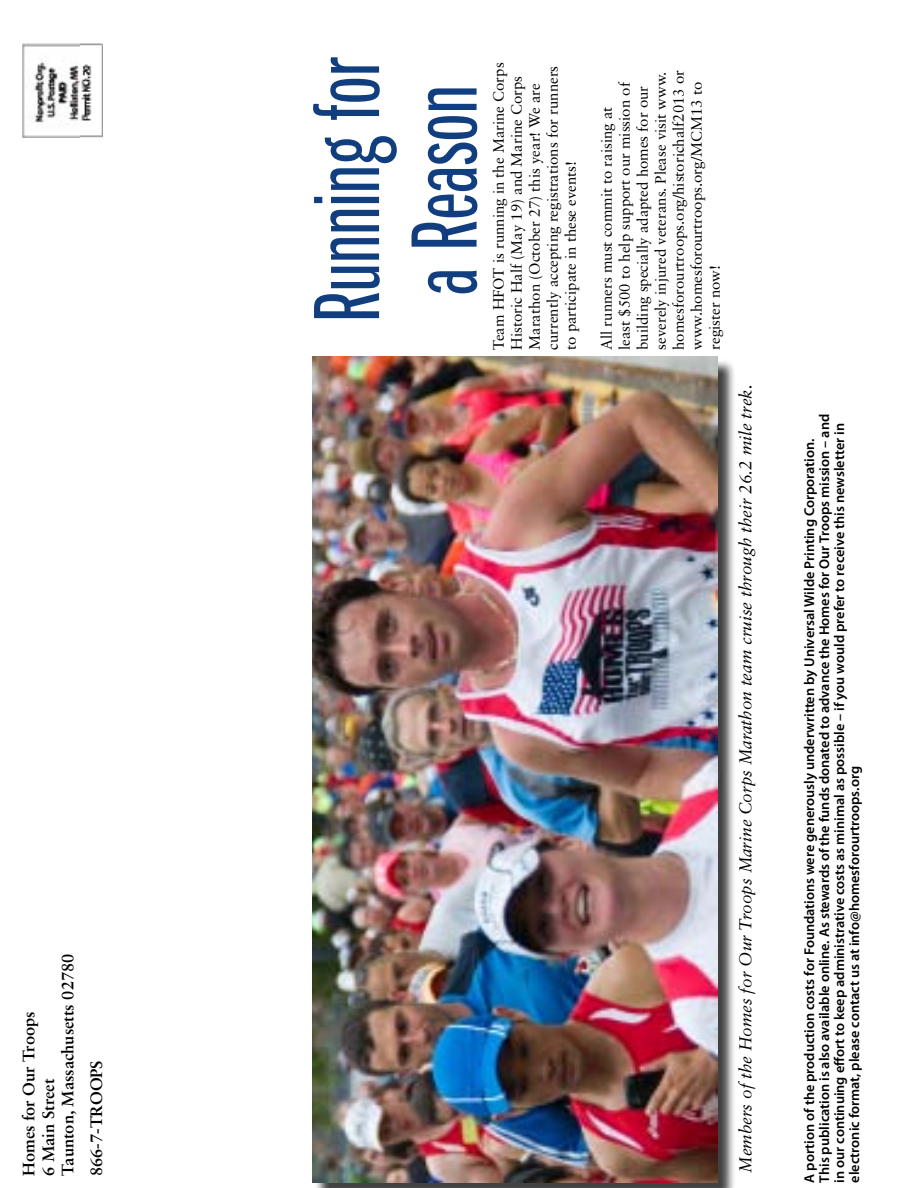
<style>
.page{position:relative;width:918px;height:1188px;background:#fff}
.page>*{position:absolute;margin:0;border:0;box-sizing:border-box;transform-origin:0 0}
.t1{font:97.5px "ITC Franklin Gothic Std Bk X Cp";color:#113e7f}
.t2{font:italic 17.25px "Sabon LT Std";color:#000}
.t3{font:700 16.5px "Sabon LT Std";color:#000}
.t4{font:15px/18px "Sabon LT Std";color:#000}
.t5{font:600 14.25px/15px "Myriad Pro";color:#000}
</style>
<div class="page">
<div style="left:315px;top:359px;width:421px;height:829px;background:#000;opacity:.75"></div>
<img style="left:312px;top:357px;width:405px;height:826px">
<img style="left:22px;top:44px;width:80px;height:93px">
<p class="t3" style="left:58px;top:1176px;width:224px;rotate:-90deg">Taunton, Massachusetts 02780</p>
<p class="t3" style="left:19px;top:1176px;width:166px;rotate:-90deg">Homes for Our Troops</p>
<p class="t3" style="left:38px;top:1176px;width:99px;rotate:-90deg">6 Main Street</p>
<p class="t3" style="left:86px;top:1176px;width:117px;rotate:-90deg">866-7-TROOPS</p>
<p class="t1" style="left:297px;top:323px;width:267px;rotate:-90deg">Running for</p>
<p class="t1" style="left:394px;top:296px;width:212px;rotate:-90deg">a Reason</p>
<p class="t4" style="left:490px;top:350px;width:289px;rotate:-90deg">Team HFOT is running in the Marine Corps Historic Half (May 19) and Marine Corps Marathon (October 27) this year! We are currently accepting registrations for runners to participate in these events!</p>
<p class="t4" style="left:598px;top:350px;width:282px;rotate:-90deg">All runners must commit to raising at<br>least $500 to help support our mission of building specially adapted homes for our severely injured veterans. Please visit www. homesforourtroops.org/historichalf2013 or www.homesforourtroops.org/MCM13 to register now!</p>
<p class="t2" style="left:735px;top:1173px;width:790px;rotate:-90deg">Members of the Homes for Our Troops Marine Corps Marathon team cruise through their 26.2 mile trek.</p>
<p class="t5" style="left:802px;top:1183px;width:770px;rotate:-90deg">A portion of the production costs for Foundations were generously underwritten by Universal Wilde Printing Corporation.<br>This publication is also available online. As stewards of the funds donated to advance the Homes for Our Troops mission – and in our continuing effort to keep administrative costs as minimal as possible – if you would prefer to receive this newsletter in electronic format, please contact us at info@homesforourtroops.org</p>
</div>
